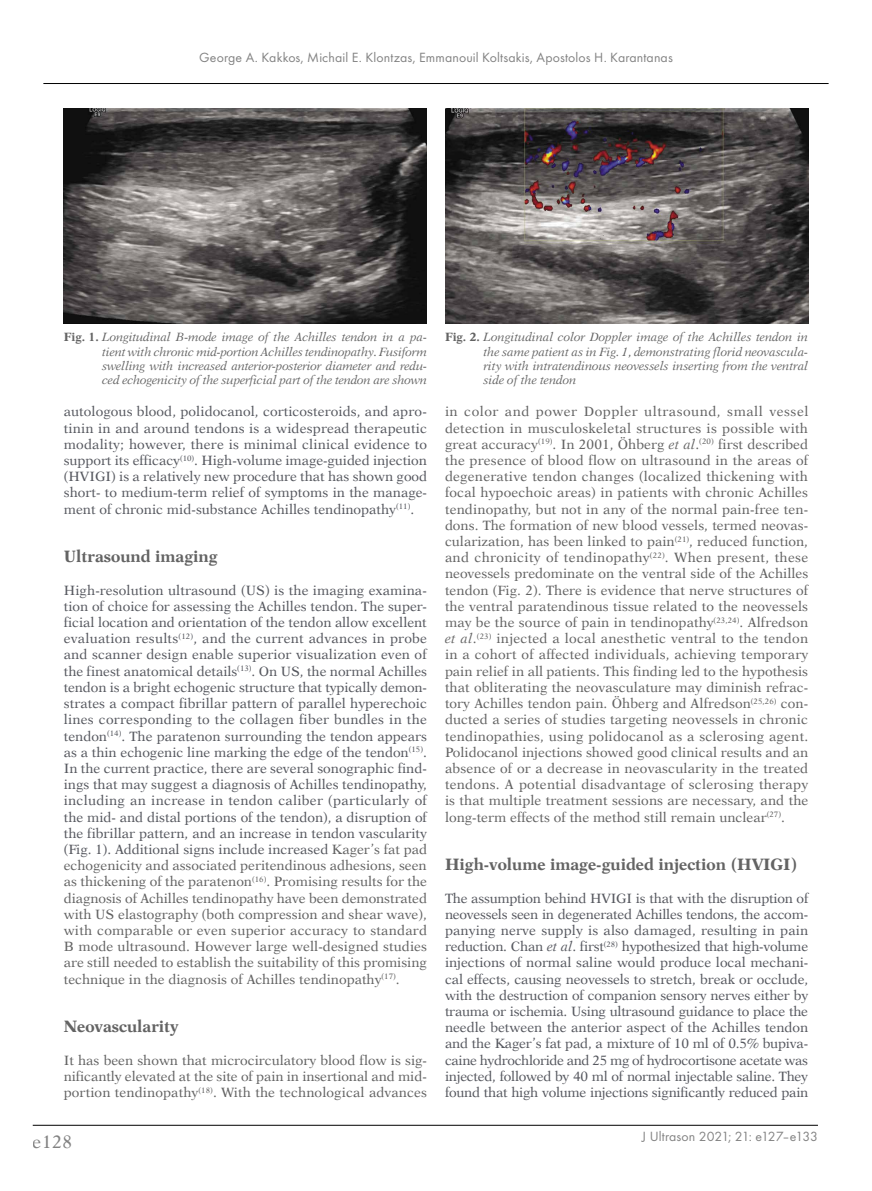
<style>
.page{position:relative;width:872px;height:1191px;background:#fff}
.page>*{position:absolute;margin:0;border:0;box-sizing:border-box;transform-origin:0 0}
.t1{font:18px "Dutch 823 EU Normal";color:#636363}
._1st_Srodtytul_PL_An{font:16.5px "Dutch 823 EU Bold";color:#636363}
.t2{font:13.8px "Futura TCE";letter-spacing:.01em;color:#636363}
.BANG_-_Body_Ang{font:13.5px/16.2px "Dutch 823 EU Normal";color:#56585f;text-align:justify}
.BANG_-_Body_Ang-2{font:13.5px/16.2px "Dutch 823 EU Normal";letter-spacing:.005em;color:#636363;text-align:justify}
.Normalny{font:12px/14.4px "Dutch 823 EU Italic";letter-spacing:-.015em;color:#636363;text-align:justify}
.s1{font-family:"Dutch 823 EU Bold"}
.s2{color:#636363}
.s3{font-family:"Dutch 823 EU Italic"}
</style>
<div class="page">
<hr style="left:33px;top:1125px;width:785px;height:1px;background:#000">
<hr style="left:43px;top:83px;width:785px;height:1px;background:#000">
<img style="left:64px;top:108px;width:363px;height:215px">
<img style="left:445px;top:108px;width:363px;height:215px">
<p class="t2" style="left:199px;top:49px;width:475px">George A. Kakkos, Michail E. Klontzas, Emmanouil Koltsakis, Apostolos H. Karantanas</p>
<p class="Normalny" style="left:102px;top:330px;width:326px;text-indent:-38px"><span class="s1">Fig. 1.</span> Longitudinal B-mode image of the Achilles tendon in a pa&shy;tient with chronic mid-portion Achilles tendinopathy. Fusiform swelling with increased anterior-posterior diameter and redu&shy;ced echogenicity of the superficial part of the tendon are shown</p>
<p class="Normalny" style="left:483px;top:330px;width:326px;text-indent:-38px"><span class="s1">Fig. 2.</span> Longitudinal color Doppler image of the Achilles tendon in the same patient as in Fig. 1, demonstrating florid neovascula&shy;rity with intratendinous neovessels inserting from the ventral side of the tendon</p>
<p class="BANG_-_Body_Ang" style="left:64px;top:404px;width:365px">autologous blood, polidocanol, corticosteroids, and apro&shy;tinin in and around tendons is a widespread therapeutic modality; however, there is minimal clinical evidence to support its efficacy<sup>(10)</sup>. High-volume image-guided injection (HVIGI) is a relatively new procedure that has shown good short- to medium-term relief of symptoms in the manage&shy;ment of chronic mid-substance Achilles tendinopathy<sup>(11)</sup>.</p>
<p class="_1st_Srodtytul_PL_An" style="left:64px;top:546px;width:155px">Ultrasound imaging</p>
<p class="BANG_-_Body_Ang" style="left:64px;top:582px;width:365px">High-resolution ultrasound (US) is the imaging examina&shy;tion of choice for assessing the Achilles tendon. The super&shy;ficial location and orientation of the tendon allow excellent evaluation results<sup>(12)</sup>, and the current advances in probe and scanner design enable superior visualization even of the finest anatomical details<sup>(13)</sup>. On US, the normal Achilles tendon is a bright echogenic structure that typically demon&shy;strates a compact fibrillar pattern of parallel hyperechoic lines corresponding to the collagen fiber bundles in the tendon<sup>(14)</sup>. The paratenon surrounding the tendon appears as a thin echogenic line marking the edge of the tendon<sup>(15)</sup>.<br>In the current practice, there are several sonographic find&shy;ings that may suggest a diagnosis of Achilles tendinopathy, including an increase in tendon caliber (particularly of the mid- and distal portions of the tendon), a disruption of the fibrillar pattern, and an increase in tendon vascularity (Fig. 1). Additional signs include increased <span class="s2">Kager’s fat pad echogenicity and associated peritendinous adhesions, seen as thickening of the paratenon</span><sup>(16)</sup><span class="s2">. Promising results for the diagnosis of Achilles tendinopathy have been demonstrated with US elastography (both compression and shear wave), with comparable or even superior accuracy to standard B mode ultrasound. However large well-designed studies are still needed to establish the suitability of this promising technique in the diagnosis of Achilles tendinopathy</span><sup>(17)</sup><span class="s2">.</span></p>
<p class="_1st_Srodtytul_PL_An" style="left:64px;top:1016px;width:116px">Neovascularity</p>
<p class="BANG_-_Body_Ang-2" style="left:64px;top:1052px;width:365px">It has been shown that microcirculatory blood flow is sig&shy;nificantly elevated at the site of pain in insertional and mid&shy;portion tendinopathy<sup>(18)</sup>. With the technological advances</p>
<p class="BANG_-_Body_Ang-2" style="left:445px;top:404px;width:365px">in color and power Doppler ultrasound, small vessel detection in musculoskeletal structures is possible with great accuracy<sup>(19)</sup>. In 2001, Öhberg <span class="s3">et al</span>.<sup>(20)</sup> first described the presence of blood flow on ultrasound in the areas of degenerative tendon changes (localized thickening with focal hypoechoic areas) in patients with chronic Achilles tendinopathy, but not in any of the normal pain-free ten&shy;dons. The formation of new blood vessels, termed neovas&shy;cularization, has been linked to pain<sup>(21)</sup>, reduced function, and chronicity of tendinopathy<sup>(22)</sup>. When present, these neovessels predominate on the ventral side of the Achilles tendon (Fig. 2). There is evidence that nerve structures of the ventral paratendinous tissue related to the neovessels may be the source of pain in tendinopathy<sup>(23,24)</sup>. Alfredson <span class="s3">et al</span>.<sup>(23)</sup> injected a local anesthetic ventral to the tendon in a cohort of affected individuals, achieving temporary pain relief in all patients. This finding led to the hypothesis that obliterating the neovasculature may diminish refrac&shy;tory Achilles tendon pain. Öhberg and Alfredson<sup>(25,26)</sup> con&shy;ducted a series of studies targeting neovessels in chronic tendinopathies, using polidocanol as a sclerosing agent.<br>Polidocanol injections showed good clinical results and an absence of or a decrease in neovascularity in the treated tendons. A potential disadvantage of sclerosing therapy is that multiple treatment sessions are necessary, and the long-term effects of the method still remain unclear<sup>(27)</sup>.</p>
<p class="_1st_Srodtytul_PL_An" style="left:445px;top:854px;width:354px">High-volume image-guided injection (HVIGI)</p>
<p class="BANG_-_Body_Ang" style="left:445px;top:890px;width:365px">The assumption behind HVIGI is that with the disruption of neovessels seen in degenerated Achilles tendons, the accom&shy;panying nerve supply is also damaged, resulting in pain reduction. Chan <span class="s3">et al</span>. first<sup>(28)</sup> hypothesized that high-volume injections of normal saline would produce local mechani&shy;cal effects, causing neovessels to stretch, break or occlude, with the destruction of companion sensory nerves either by trauma or ischemia. Using ultrasound guidance to place the needle between the anterior aspect of the Achilles tendon and the Kager’s fat pad, a mixture of 10 ml of 0.5% bupiva&shy;caine hydrochloride and 25 mg of hydrocortisone acetate was injected, followed by 40 ml of normal injectable saline. They found that high volume injections significantly reduced pain</p>
<h1 class="t1" style="left:33px;top:1131px;width:41px">e128</h1>
<p class="t2" style="left:642px;top:1128px;width:177px">J Ultrason 2021; 21: e127–e133</p>
</div>
